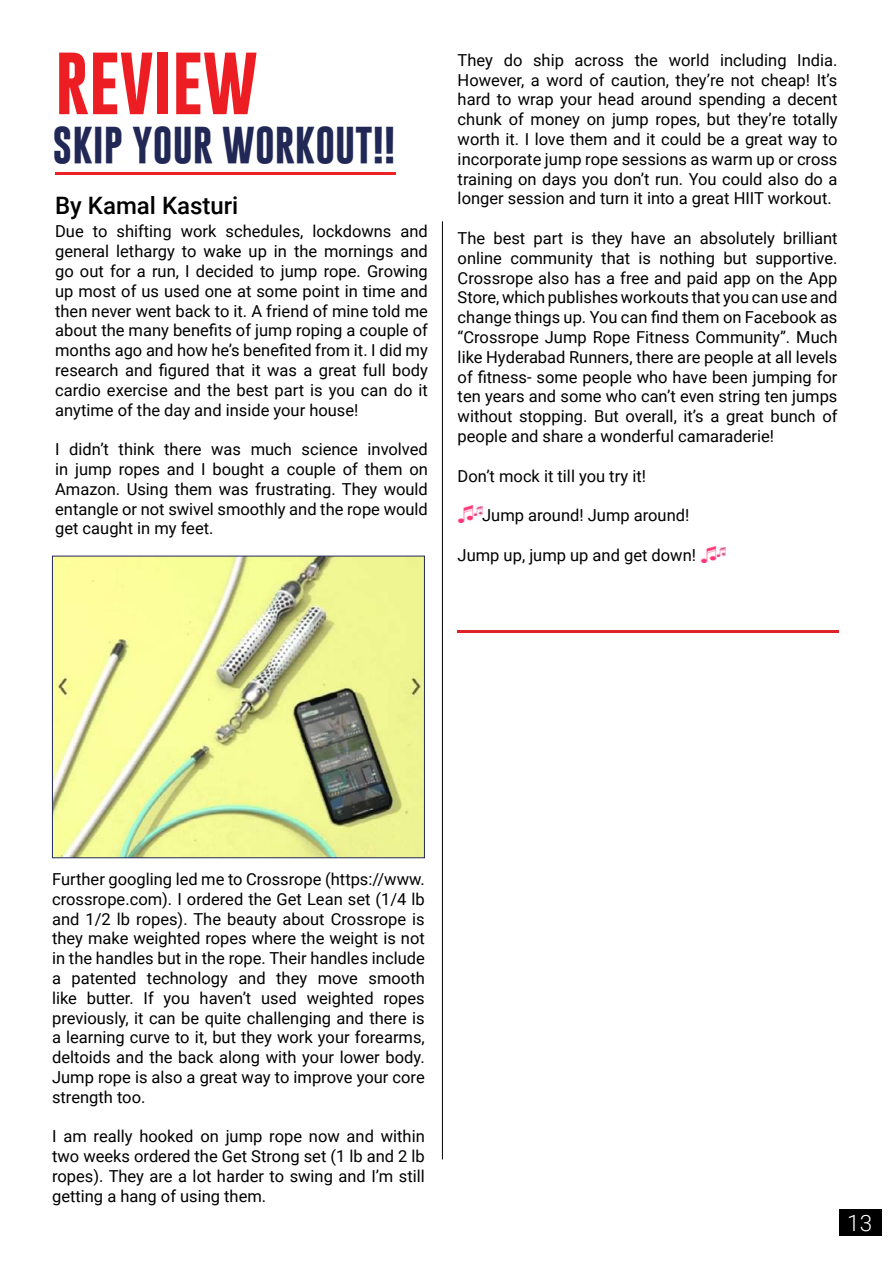
<style>
.page{position:relative;width:893px;height:1263px;background:#fff}
.page>*{position:absolute;margin:0;border:0;box-sizing:border-box;transform-origin:0 0}
.t1{font:700 63px "Gobold";color:#ed1d24}
.t2{font:700 37.5px "Gobold";color:#222856}
.t3{font:500 24px "Roboto";color:#000}
.t4{font:300 22.5px "Roboto";color:#fff}
.t5{font:16.5px/19.8px "Roboto";color:#000;text-align:justify}
</style>
<div class="page">
<div style="left:839px;top:1209px;width:42px;height:26px;background:#000"></div>
<hr style="left:55px;top:172px;width:340px;height:2px;background:#ec2027">
<hr style="left:442px;top:221px;width:1px;height:938px;background:#000">
<hr style="left:458px;top:630px;width:381px;height:3px;background:#df2228">
<img style="left:54px;top:558px;width:369px;height:298px">
<div style="left:52px;top:556px;width:373px;height:302px;border:1px solid #222856"></div>
<img style="left:700px;top:546px;width:17px;height:17px">
<img style="left:457px;top:505px;width:17px;height:17px">
<svg style="left:717px;top:547px;width:9px;height:9px"></svg>
<svg style="left:474px;top:506px;width:9px;height:9px"></svg>
<h1 class="t1" style="left:55px;top:42px;width:204px">REVIEW</h1>
<h2 class="t2" style="left:53px;top:121px;width:344px">SKIP YOUR WORKOUT!!</h2>
<h3 class="t3" style="left:55px;top:188px;width:185px">By Kamal Kasturi</h3>
<p class="t5" style="left:55px;top:221px;width:374px">Due to shifting work schedules, lockdowns and general lethargy to wake up in the mornings and go out for a run, I decided to jump rope. Growing up most of us used one at some point in time and then never went back to it. A friend of mine told me about the many benefits of jump roping a couple of months ago and how he’s benefited from it. I did my research and figured that it was a great full body cardio exercise and the best part is you can do it anytime of the day and inside your house!</p>
<p class="t5" style="left:55px;top:439px;width:374px">I didn’t think there was much science involved in jump ropes and I bought a couple of them on Amazon. Using them was frustrating. They would entangle or not swivel smoothly and the rope would get caught in my feet.</p>
<p class="t5" style="left:458px;top:49px;width:381px">They do ship across the world including India.<br>However, a word of caution, they’re not cheap! It’s hard to wrap your head around spending a decent chunk of money on jump ropes, but they’re totally worth it. I love them and it could be a great way to incorporate jump rope sessions as warm up or cross training on days you don’t run. You could also do a longer session and turn it into a great HIIT workout.</p>
<p class="t5" style="left:458px;top:228px;width:381px">The best part is they have an absolutely brilliant online community that is nothing but supportive.<br>Crossrope also has a free and paid app on the App Store, which publishes workouts that you can use and change things up. You can find them on Facebook as “Crossrope Jump Rope Fitness Community”. Much like Hyderabad Runners, there are people at all levels of fitness- some people who have been jumping for ten years and some who can’t even string ten jumps without stopping. But overall, it’s a great bunch of people and share a wonderful camaraderie!</p>
<p class="t5" style="left:458px;top:465px;width:190px">Don’t mock it till you try it!</p>
<p class="t5" style="left:482px;top:505px;width:209px">Jump around! Jump around!</p>
<p class="t5" style="left:458px;top:544px;width:240px">Jump up, jump up and get down!</p>
<p class="t5" style="left:52px;top:868px;width:374px">Further googling led me to Crossrope (https://www. crossrope.com). I ordered the Get Lean set (1/4 lb and 1/2 lb ropes). The beauty about Crossrope is they make weighted ropes where the weight is not in the handles but in the rope. Their handles include a patented technology and they move smooth like butter. If you haven’t used weighted ropes previously, it can be quite challenging and there is a learning curve to it, but they work your forearms, deltoids and the back along with your lower body.<br>Jump rope is also a great way to improve your core strength too.</p>
<p class="t5" style="left:52px;top:1126px;width:374px">I am really hooked on jump rope now and within two weeks ordered the Get Strong set (1 lb and 2 lb ropes). They are a lot harder to swing and I’m still getting a hang of using them.</p>
<h3 class="t4" style="left:847px;top:1207px;width:26px">13</h3>
</div>
